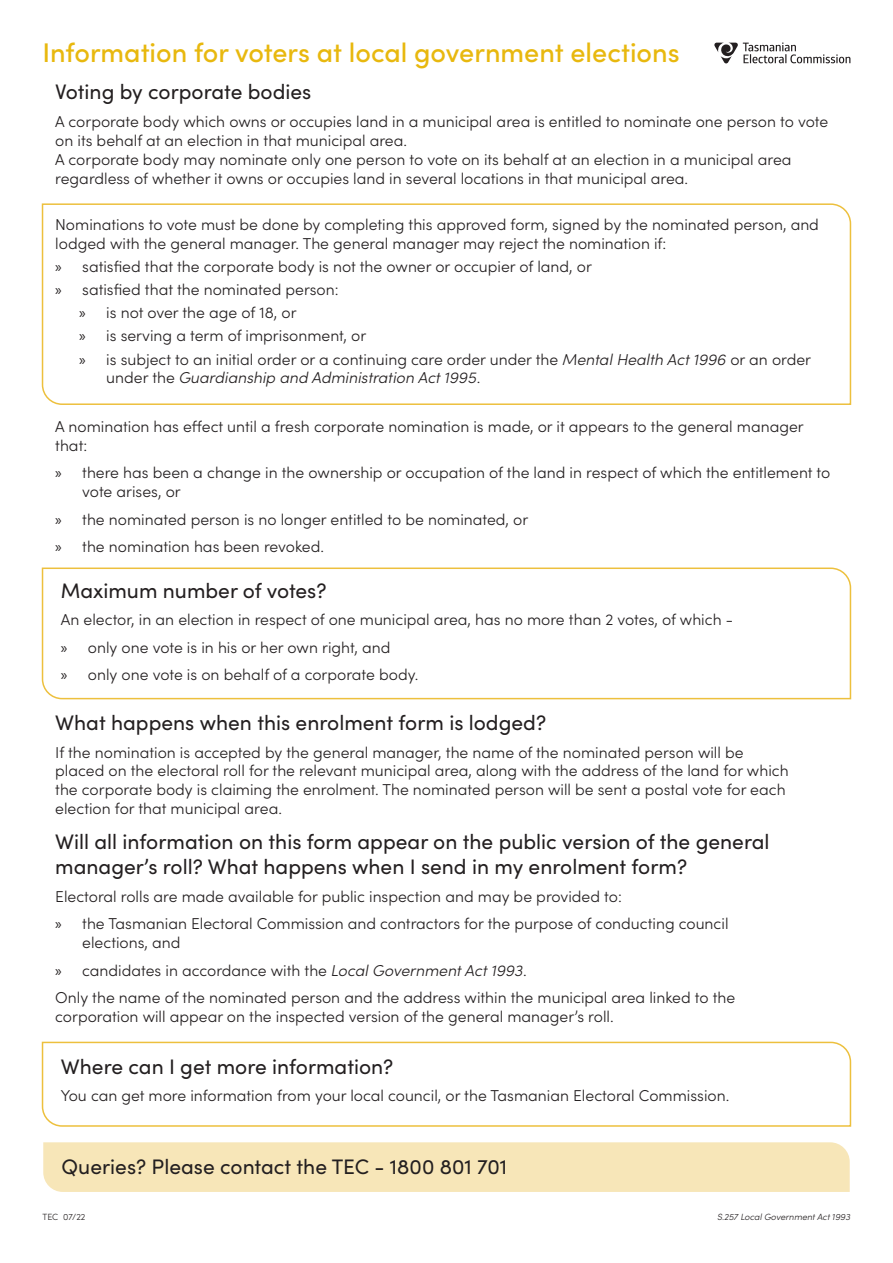
<style>
.page{position:relative;width:893px;height:1263px;background:#fff}
.page>*{position:absolute;margin:0;border:0;box-sizing:border-box;transform-origin:0 0}
.t1{font:500 27px "Sofia Pro";color:#e8b80e}
.t2{font:21px/25.2px "Sofia Pro";color:#231f20}
.t3{font:300 15.75px/18.9px "Sofia Pro";color:#231f20}
.t4{font:italic 300 15.75px "Sofia Pro";color:#231f20}
.t5{font:italic 300 9px "Sofia Pro";color:#231f20}
.t6{font:300 9px "Sofia Pro";color:#231f20}
.s1{font-family:"Myriad Pro";font-weight:400}
.s2{font-style:italic}
.s3{font-style:normal}
</style>
<div class="page">
<svg style="left:41px;top:567px;width:811px;height:133px"></svg>
<svg style="left:41px;top:203px;width:811px;height:202px"></svg>
<svg style="left:41px;top:1041px;width:811px;height:86px"></svg>
<div style="left:43px;top:1142px;width:807px;height:50px;background:#f7e6b8"></div>
<svg style="left:714px;top:43px;width:136px;height:20px"></svg>
<h1 class="t1" style="left:43px;top:33px;width:639px">Information for voters at local government elections</h1>
<h2 class="t2" style="left:55px;top:78px;width:258px">Voting by corporate bodies</h2>
<p class="t3" style="left:55px;top:111px;width:774px">A corporate body which owns or occupies land in a municipal area is entitled to nominate one person to vote on its behalf at an election in that municipal area.<br>A corporate body may nominate only one person to vote on its behalf at an election in a municipal area regardless of whether it owns or occupies land in several locations in that municipal area.</p>
<p class="t3" style="left:55px;top:214px;width:765px">Nominations to vote must be done by completing this approved form, signed by the nominated person, and lodged with the general manager. The general manager may reject the nomination if:</p>
<p class="t3" style="left:55px;top:256px;width:538px"><span class="s1">»</span> satisfied that the corporate body is not the owner or occupier of land, or</p>
<p class="t3" style="left:55px;top:279px;width:285px"><span class="s1">»</span> satisfied that the nominated person:</p>
<p class="t3" style="left:79px;top:302px;width:219px"><span class="s1">»</span> is not over the age of 18, or</p>
<p class="t3" style="left:79px;top:325px;width:288px"><span class="s1">»</span> is serving a term of imprisonment, or</p>
<p class="t3" style="left:79px;top:349px;width:733px"><span class="s1">»</span> is subject to an initial order or a continuing care order under the <span class="s2">Mental Health Act 1996</span> or an order</p>
<p class="t4" style="left:106px;top:366px;width:376px"><span class="s3">under the</span> Guardianship and Administration Act 1995<span class="s3">.</span></p>
<p class="t3" style="left:55px;top:416px;width:750px">A nomination has effect until a fresh corporate nomination is made, or it appears to the general manager that:</p>
<p class="t3" style="left:82px;top:462px;width:750px;text-indent:-27px"><span class="s1">»</span> there has been a change in the ownership or occupation of the land in respect of which the entitlement to vote arises, or</p>
<p class="t3" style="left:55px;top:504px;width:475px;line-height:27.5px"><span class="s1">»</span> the nominated person is no longer entitled to be nominated, or <span class="s1">»</span> the nomination has been revoked.</p>
<h2 class="t2" style="left:61px;top:577px;width:267px">Maximum number of votes?</h2>
<p class="t3" style="left:61px;top:605px;width:674px;line-height:27.5px">An elector, in an election in respect of one municipal area, has no more than 2 votes, of which - <span class="s1">»</span> only one vote is in his or her own right, and<br><span class="s1">»</span> only one vote is on behalf of a corporate body.</p>
<h2 class="t2" style="left:55px;top:709px;width:492px">What happens when this enrolment form is lodged?</h2>
<p class="t3" style="left:55px;top:742px;width:735px">If the nomination is accepted by the general manager, the name of the nominated person will be placed on the electoral roll for the relevant municipal area, along with the address of the land for which the corporate body is claiming the enrolment. The nominated person will be sent a postal vote for each election for that municipal area.</p>
<h2 class="t2" style="left:55px;top:828px;width:716px">Will all information on this form appear on the public version of the general manager’s roll? What happens when I send in my enrolment form?</h2>
<p class="t3" style="left:55px;top:882px;width:675px;line-height:27.5px">Electoral rolls are made available for public inspection and may be provided to:<br><span class="s1">»</span> the Tasmanian Electoral Commission and contractors for the purpose of conducting council</p>
<p class="t3" style="left:55px;top:928px;width:682px;line-height:27.5px;text-indent:27px">elections, and<br><span class="s1">»</span> candidates in accordance with the <span class="s2">Local Government Act 1993</span>.<br>Only the name of the nominated person and the address within the municipal area linked to the</p>
<p class="t3" style="left:55px;top:1006px;width:560px">corporation will appear on the inspected version of the general manager’s roll.</p>
<h2 class="t2" style="left:61px;top:1052px;width:334px">Where can I get more information?</h2>
<p class="t3" style="left:61px;top:1085px;width:670px">You can get more information from your local council, or the Tasmanian Electoral Commission.</p>
<h2 class="t2" style="left:62px;top:1153px;width:447px">Queries? Please contact the TEC - 1800 801 701</h2>
<p class="t6" style="left:43px;top:1211px;width:45px">TEC 07/22</p>
<p class="t5" style="left:717px;top:1211px;width:135px">S.257 Local Government Act 1993</p>
</div>
